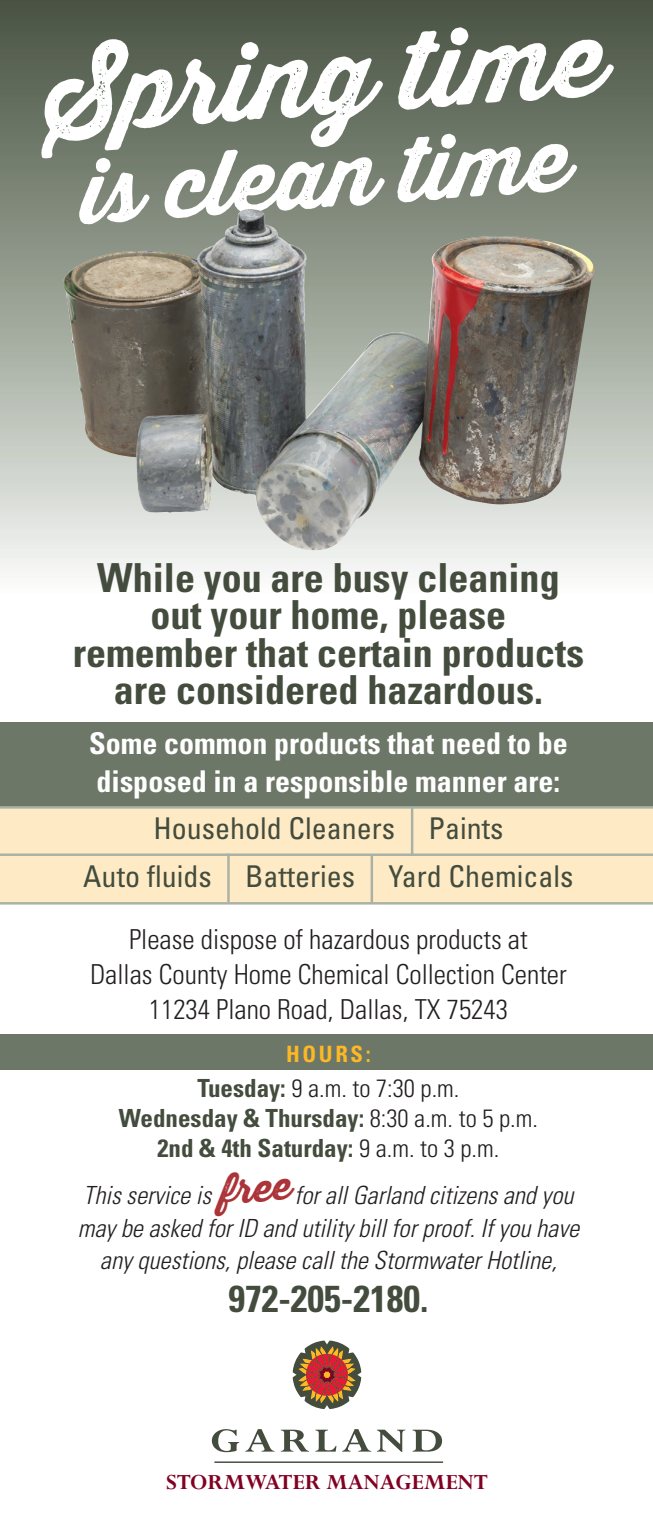
<style>
.page{position:relative;width:653px;height:1530px;background:#fff}
.page>*{position:absolute;margin:0;border:0;box-sizing:border-box;transform-origin:0 0}
.t1{font:105px "Thirsty Rough Bol";color:#fff}
.t2{font:87.5px "Thirsty Rough Bol";color:#fff}
.t3{font:700 condensed 40px/37.5px "Univers";color:#434c3d;text-align:center}
.t4{font:38.25px "Thirsty Rough Bol";color:#ab3439}
.t5{font:700 condensed 37.5px "Univers";color:#434c3d}
.t6{font:700 condensed 30px/37.5px "Univers";color:#fff}
.t7{font:condensed 30px "Univers";color:#434c3d}
.t8{font:300 condensed 27.5px "Univers";color:#231f20}
.t9{font:italic 300 condensed 25px/32.5px "Univers";color:#231f20;text-align:center}
.t10{font:700 condensed 25px "Univers";color:#434c3d}
.t11{font:300 condensed 25px "Univers";color:#231f20}
.t12{font:700 24px "Perpetua";color:#820123}
.t13{font:700 condensed 22.5px "Univers";letter-spacing:.12em;color:#fcb825}
.s1{font-weight:700;color:#434c3d}
.s2{font-weight:300;color:#231f20}
</style>
<div class="page">
<div style="left:0;top:0;width:652px;height:592px;background:linear-gradient(to bottom,#44503e,#f4f7f3)"></div>
<svg style="left:212px;top:1429px;width:27px;height:23px"></svg>
<svg style="left:245px;top:1429px;width:29px;height:23px"></svg>
<svg style="left:281px;top:1430px;width:28px;height:22px"></svg>
<svg style="left:315px;top:1430px;width:21px;height:22px"></svg>
<svg style="left:342px;top:1429px;width:29px;height:23px"></svg>
<svg style="left:377px;top:1430px;width:28px;height:22px"></svg>
<svg style="left:412px;top:1430px;width:30px;height:22px"></svg>
<svg style="left:292px;top:1341px;width:69px;height:68px"></svg>
<hr style="left:214px;top:1461px;width:229px;height:2px;background:#434c3d">
<img style="left:62px;top:209px;width:534px;height:343px">
<div style="left:0;top:1035px;width:652px;height:35px;background:#6d7768"></div>
<div style="left:0;top:722px;width:652px;height:85px;background:#6d7768"></div>
<div style="left:0;top:807px;width:652px;height:96px;background:#feebc6"></div>
<hr style="left:0;top:806px;width:652px;height:3px;background:#aab2a6">
<hr style="left:0;top:853px;width:652px;height:3px;background:#aab2a6">
<hr style="left:0;top:902px;width:652px;height:3px;background:#aab2a6">
<hr style="left:411px;top:807px;width:2px;height:49px;background:#aab2a6">
<hr style="left:370px;top:855px;width:3px;height:48px;background:#aab2a6">
<hr style="left:227px;top:854px;width:3px;height:48px;background:#aab2a6">
<p class="t1" style="left:39px;top:17px;width:562px;rotate:-4deg">Spring time</p>
<p class="t2" style="left:75px;top:126px;width:491px;rotate:-4deg">is clean time</p>
<p class="t3" style="left:97px;top:558px;width:464px">While you are busy cleaning out your home, please</p>
<p class="t3" style="left:73px;top:633px;width:513px">remember that certain products</p>
<p class="t3" style="left:114px;top:670px;width:430px">are considered hazardous.</p>
<p class="t6" style="left:89px;top:724px;width:480px">Some common products that need to be disposed in a responsible manner are:</p>
<p class="t7" style="left:153px;top:809px;width:351px">Household Cleaners Paints</p>
<p class="t7" style="left:83px;top:857px;width:491px">Auto fluids Batteries Yard Chemicals</p>
<p class="t8" style="left:129px;top:923px;width:400px">Please dispose of hazardous products at</p>
<p class="t8" style="left:90px;top:958px;width:478px">Dallas County Home Chemical Collection Center</p>
<p class="t8" style="left:149px;top:993px;width:360px">11234 Plano Road, Dallas, TX 75243</p>
<p class="t13" style="left:286px;top:1040px;width:86px">HOURS:</p>
<p class="t11" style="left:197px;top:1073px;width:263px"><span class="s1">Tuesday:</span> 9 a.m. to 7:30 p.m.</p>
<p class="t10" style="left:119px;top:1102px;width:420px">Wednesday &amp; Thursday: <span class="s2">8:30 a.m. to 5 p.m.</span></p>
<p class="t10" style="left:157px;top:1132px;width:343px">2nd &amp; 4th Saturday: <span class="s2">9 a.m. to 3 p.m.</span></p>
<p class="t9" style="left:83px;top:1179px;width:129px">This service is</p>
<p class="t9" style="left:294px;top:1179px;width:280px">for all Garland citizens and you</p>
<p class="t9" style="left:78px;top:1211px;width:503px">may be asked for ID and utility bill for proof. If you have any questions, please call the Stormwater Hotline,</p>
<p class="t5" style="left:228px;top:1275px;width:201px">972-205-2180.</p>
<p class="t4" style="left:218px;top:1161px;width:73px;rotate:-4deg">free</p>
<p class="t12" style="left:166px;top:1467px;width:323px">STORMWATER MANAGEMENT</p>
</div>
